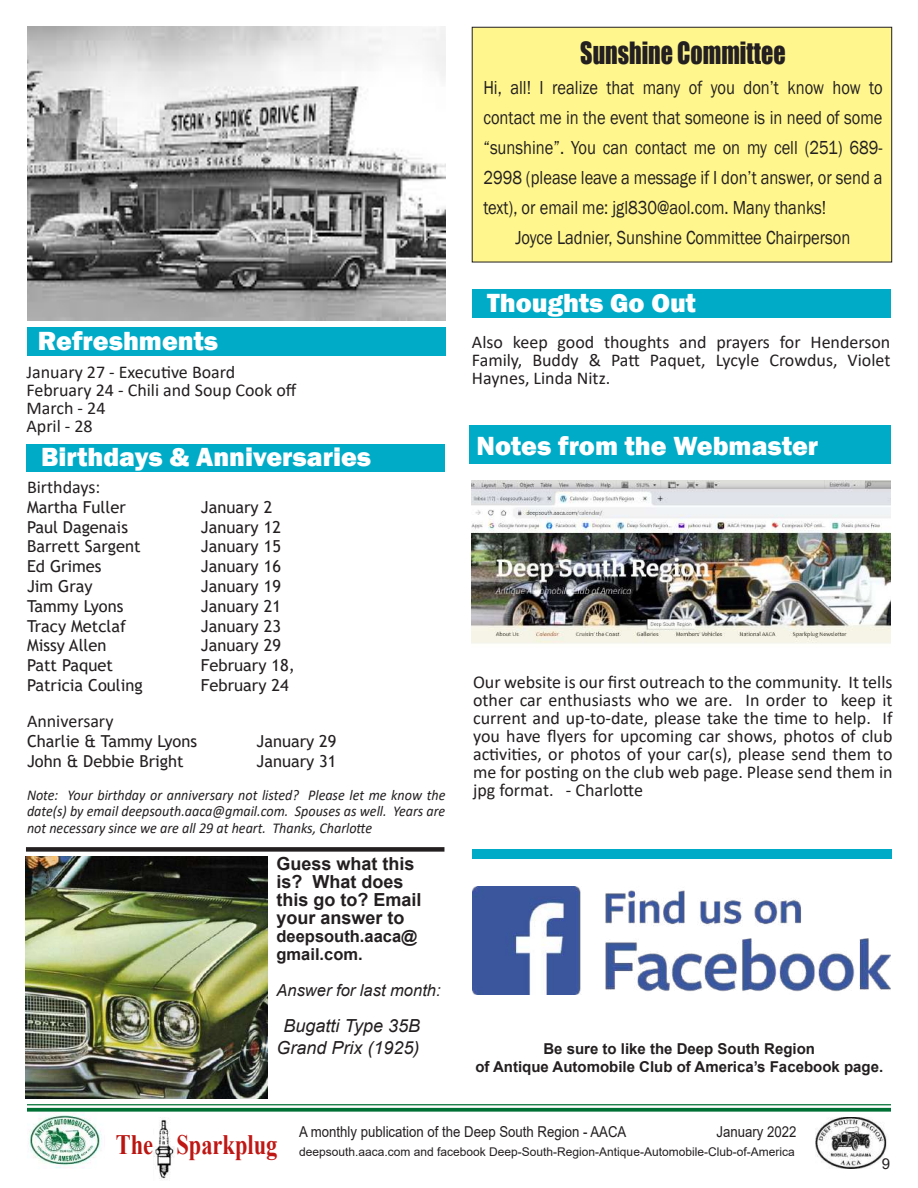
<style>
.page{position:relative;width:918px;height:1188px;background:#fff}
.page>*{position:absolute;margin:0;border:0;box-sizing:border-box;transform-origin:0 0}
.t1{font:28.2px "Impact";color:#231f20;scale:.85 1}
.t2{font:700 28.05px "Times New Roman";color:#bf1714;scale:.8 1}
.t3{font:800 27px "Franklin Gothic";color:#fff}
.t4{font:19.35px "Franklin Gothic";color:#231f20;scale:.85 1}
.t5{font:18px/18px "Calibri";color:#231f20;text-align:justify}
.t6{font:700 18px/18px "Arial";color:#231f20}
.t7{font:italic 18px/21.6px "Arial";color:#231f20;text-align:center}
.t8{font:16.5px "Trebuchet MS";color:#231f20}
.t9{font:700 16.5px/18px "Arial";color:#231f20}
.t10{font:italic 16.5px "Arial";color:#231f20}
.t11{font:italic 15px/16.5px "Calibri";color:#231f20;text-align:justify;scale:.94 1}
.t12{font:700 15px/18px "Arial";color:#231f20;text-align:center}
.t13{font:15px "Arial";color:#231f20;scale:.88 1}
.t14{font:15px "Arial";color:#231f20}
.t15{font:12px "Arial";color:#231f20}
.s1{color:#ba1511}
</style>
<div class="page">
<img style="left:27px;top:1112px;width:75px;height:56px">
<img style="left:153px;top:1117px;width:21px;height:62px">
<img style="left:815px;top:1117px;width:72px;height:52px">
<hr style="left:27px;top:1104px;width:864px;height:1px;background:#007135">
<svg style="left:27px;top:1108px;width:864px;height:4px;background:#177e47"></svg>
<img style="left:27px;top:27px;width:419px;height:293px">
<img style="left:26px;top:856px;width:242px;height:242px">
<div style="left:26px;top:847px;width:418px;height:5px;background:#231f20"></div>
<div style="left:472px;top:289px;width:419px;height:29px;background:#00abc8"></div>
<div style="left:26px;top:444px;width:419px;height:27px;background:#00abc8"></div>
<div style="left:27px;top:327px;width:419px;height:29px;background:#00abc8"></div>
<div style="left:472px;top:849px;width:419px;height:10px;background:#00abc8"></div>
<img style="left:472px;top:887px;width:419px;height:107px">
<div style="left:470px;top:426px;width:421px;height:38px;background:#00abc8"></div>
<div style="left:472px;top:27px;width:420px;height:235px;background:#fff68d;border:1px solid #231f20"></div>
<img style="left:472px;top:480px;width:419px;height:164px">
<h1 class="t1" style="left:580px;top:31px;width:243px">Sunshine Committee</h1>
<p class="t4" style="left:483px;top:76px;width:471px">Hi, all! I realize that many of you don’t know how to</p>
<p class="t4" style="left:483px;top:106px;width:471px">contact me in the event that someone is in need of some</p>
<p class="t4" style="left:483px;top:136px;width:471px">“sunshine”. You can contact me on my cell (251) 689-</p>
<p class="t4" style="left:483px;top:166px;width:471px">2998 (please leave a message if I don’t answer, or send a</p>
<p class="t4" style="left:483px;top:196px;width:405px">text), or email me: jgl830@aol.com. Many thanks!</p>
<p class="t4" style="left:515px;top:225px;width:396px">Joyce Ladnier, Sunshine Committee Chairperson</p>
<h3 class="t3" style="left:38px;top:323px;width:182px">Refreshments</h3>
<p class="t5" style="left:26px;top:362px;width:272px;text-align:left">January 27 - Executive Board<br>February 24 - Chili and Soup Cook off<br>March - 24<br>April - 28</p>
<h3 class="t3" style="left:41px;top:439px;width:331px">Birthdays &amp; Anniversaries</h3>
<p class="t5" style="left:27px;top:477px;width:75px">Birthdays:</p>
<p class="t8" style="left:27px;top:496px;width:100px">Martha Fuller</p>
<p class="t8" style="left:201px;top:496px;width:73px">January 2</p>
<p class="t8" style="left:27px;top:516px;width:103px">Paul Dagenais</p>
<p class="t8" style="left:201px;top:516px;width:82px">January 12</p>
<p class="t8" style="left:27px;top:536px;width:115px">Barrett Sargent</p>
<p class="t8" style="left:201px;top:536px;width:82px">January 15</p>
<p class="t8" style="left:27px;top:556px;width:76px">Ed Grimes</p>
<p class="t8" style="left:201px;top:556px;width:82px">January 16</p>
<p class="t8" style="left:27px;top:576px;width:67px">Jim Gray</p>
<p class="t8" style="left:201px;top:576px;width:82px">January 19</p>
<p class="t8" style="left:27px;top:595px;width:98px">Tammy Lyons</p>
<p class="t8" style="left:201px;top:595px;width:82px">January 21</p>
<p class="t8" style="left:27px;top:615px;width:101px">Tracy Metclaf</p>
<p class="t8" style="left:201px;top:615px;width:82px">January 23</p>
<p class="t8" style="left:27px;top:635px;width:81px">Missy Allen</p>
<p class="t8" style="left:201px;top:635px;width:82px">January 29</p>
<p class="t8" style="left:27px;top:655px;width:87px">Patt Paquet</p>
<p class="t8" style="left:201px;top:655px;width:95px">February 18,</p>
<p class="t8" style="left:27px;top:675px;width:117px">Patricia Couling</p>
<p class="t8" style="left:201px;top:675px;width:89px">February 24</p>
<p class="t5" style="left:27px;top:711px;width:88px">Anniversary</p>
<p class="t8" style="left:27px;top:730px;width:172px">Charlie &amp; Tammy Lyons</p>
<p class="t8" style="left:256px;top:730px;width:82px">January 29</p>
<p class="t8" style="left:27px;top:750px;width:158px">John &amp; Debbie Bright</p>
<p class="t8" style="left:256px;top:750px;width:82px">January 31</p>
<p class="t11" style="left:27px;top:786px;width:447px">Note: Your birthday or anniversary not listed? Please let me know the date(s) by email deepsouth.aaca@gmail.com. Spouses as well. Years are not necessary since we are all 29 at heart. Thanks, Charlotte</p>
<p class="t6" style="left:277px;top:855px;width:147px">Guess what this is? What does this go to? Email your answer to</p>
<p class="t9" style="left:277px;top:928px;width:142px">deepsouth.aaca@ gmail.com.</p>
<p class="t10" style="left:277px;top:980px;width:166px">Answer for last month:</p>
<p class="t7" style="left:277px;top:1016px;width:145px">Bugatti Type 35B<br>Grand Prix (1925)</p>
<h3 class="t3" style="left:487px;top:285px;width:210px">Thoughts Go Out</h3>
<p class="t5" style="left:472px;top:333px;width:420px">Also keep good thoughts and prayers for Henderson Family, Buddy &amp; Patt Paquet, Lycyle Crowdus, Violet Haynes, Linda Nitz.</p>
<h3 class="t3" style="left:476px;top:428px;width:343px">Notes from the Webmaster</h3>
<p class="t5" style="left:473px;top:672px;width:421px">Our website is our first outreach to the community. It tells other car enthusiasts who we are. In order to keep it current and up-to-date, please take the time to help. If you have flyers for upcoming car shows, photos of club activities, or photos of your car(s), please send them to me for posting on the club web page. Please send them in jpg format. - Charlotte</p>
<p class="t12" style="left:475px;top:1040px;width:409px">Be sure to like the Deep South Region<br>of Antique Automobile Club of America’s Facebook page.</p>
<h2 class="t2" style="left:116px;top:1124px;width:204px"><span class="s1">The</span> Sparkplug</h2>
<p class="t13" style="left:299px;top:1122px;width:373px">A monthly publication of the Deep South Region - AACA</p>
<p class="t13" style="left:717px;top:1122px;width:92px">January 2022</p>
<p class="t15" style="left:299px;top:1144px;width:497px">deepsouth.aaca.com and facebook Deep-South-Region-Antique-Automobile-Club-of-America</p>
<p class="t14" style="left:882px;top:1153px;width:10px">9</p>
</div>
